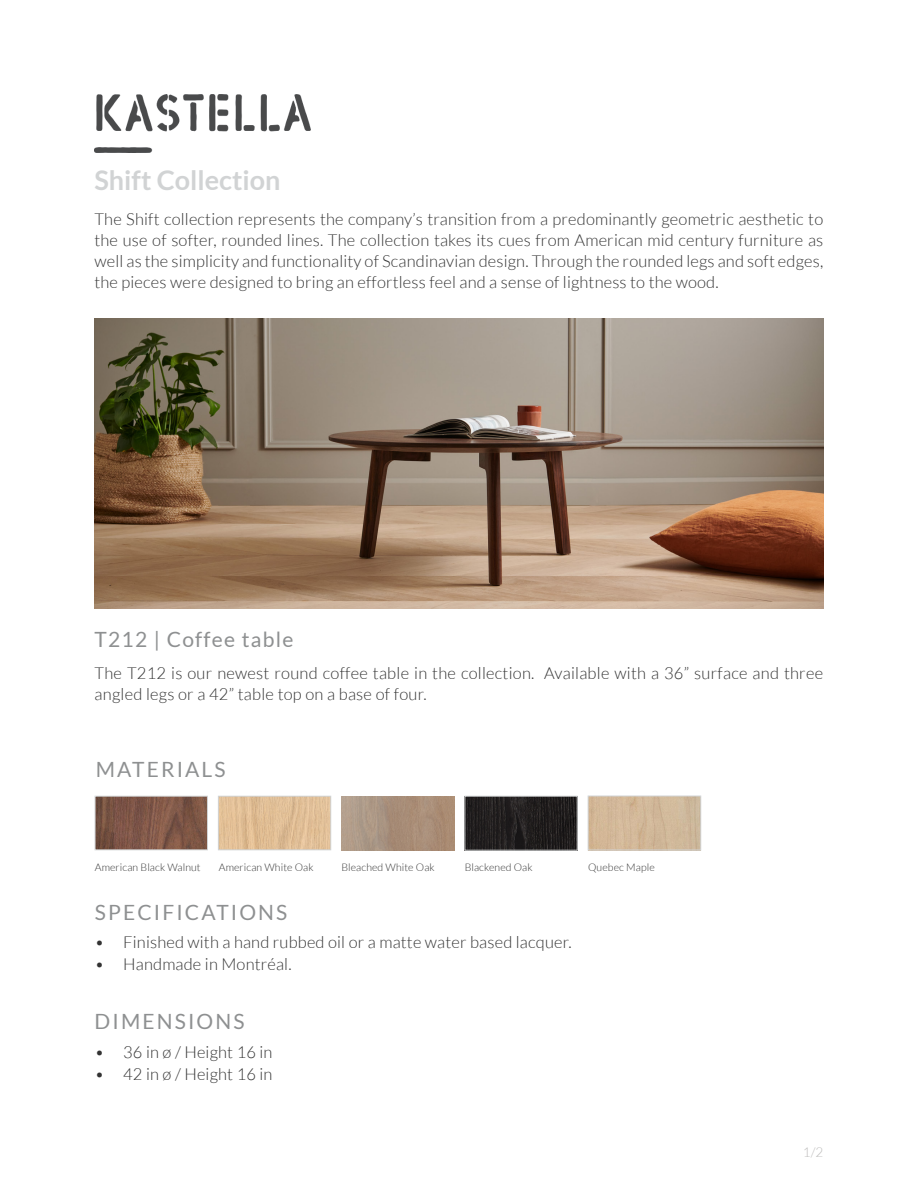
<style>
.page{position:relative;width:918px;height:1188px;background:#fff}
.page>*{position:absolute;margin:0;border:0;box-sizing:border-box;transform-origin:0 0}
.t1{font:700 27px "Lato";color:#d1d3d4}
.t2{font:21px "Lato";letter-spacing:.1em;color:#8e9091}
.t3{font:21px "Lato";letter-spacing:.06em;color:#8e9091}
.t4{font:300 16.5px/21px "Lato";letter-spacing:.01em;color:#333}
.t5{font:300 13.5px "Lato";color:#bdbcbb}
.t6{font:300 10.5px "Lato";letter-spacing:.01em;color:#333}
</style>
<div class="page">
<img style="left:94px;top:94px;width:216px;height:58px">
<img style="left:97px;top:798px;width:109px;height:50px">
<div style="left:95px;top:796px;width:113px;height:54px;border:1px solid #d1d3d4"></div>
<img style="left:220px;top:798px;width:109px;height:50px">
<div style="left:218px;top:796px;width:113px;height:54px;border:1px solid #d1d3d4"></div>
<img style="left:590px;top:798px;width:109px;height:50px">
<div style="left:588px;top:796px;width:113px;height:54px;border:1px solid #d1d3d4"></div>
<img style="left:467px;top:798px;width:108px;height:50px">
<div style="left:465px;top:796px;width:112px;height:54px;border:1px solid #d1d3d4"></div>
<img style="left:341px;top:796px;width:113px;height:54px">
<img style="left:95px;top:319px;width:728px;height:290px">
<p class="t1" style="left:94px;top:165px;width:188px">Shift Collection</p>
<p class="t4" style="left:94px;top:209px;width:730px;text-align:justify">The Shift collection represents the company’s transition from a predominantly geometric aesthetic to the use of softer, rounded lines. The collection takes its cues from American mid century furniture as well as the simplicity and functionality of Scandinavian design. Through the rounded legs and soft edges, the pieces were designed to bring an effortless feel and a sense of lightness to the wood.</p>
<p class="t3" style="left:95px;top:627px;width:200px">T212 | Coffee table</p>
<p class="t4" style="left:95px;top:662px;width:730px">The T212 is our newest round coffee table in the collection. Available with a 36” surface and three angled legs or a 42” table top on a base of four.</p>
<p class="t2" style="left:96px;top:758px;width:131px">MATERIALS</p>
<p class="t6" style="left:95px;top:861px;width:107px">American Black Walnut</p>
<p class="t6" style="left:219px;top:861px;width:96px">American White Oak</p>
<p class="t6" style="left:341px;top:861px;width:95px">Bleached White Oak</p>
<p class="t6" style="left:465px;top:861px;width:70px">Blackened Oak</p>
<p class="t6" style="left:588px;top:861px;width:68px">Quebec Maple</p>
<p class="t2" style="left:95px;top:901px;width:194px">SPECIFICATIONS</p>
<p class="t4" style="left:95px;top:932px;width:478px">• Finished with a hand rubbed oil or a matte water based lacquer.</p>
<p class="t4" style="left:95px;top:954px;width:198px">• Handmade in Montréal.</p>
<p class="t2" style="left:95px;top:1010px;width:151px">DIMENSIONS</p>
<p class="t4" style="left:95px;top:1042px;width:179px">• 36 in ø / Height 16 in</p>
<p class="t4" style="left:95px;top:1064px;width:179px">• 42 in ø / Height 16 in</p>
<p class="t5" style="left:803px;top:1144px;width:22px">1/2</p>
</div>
